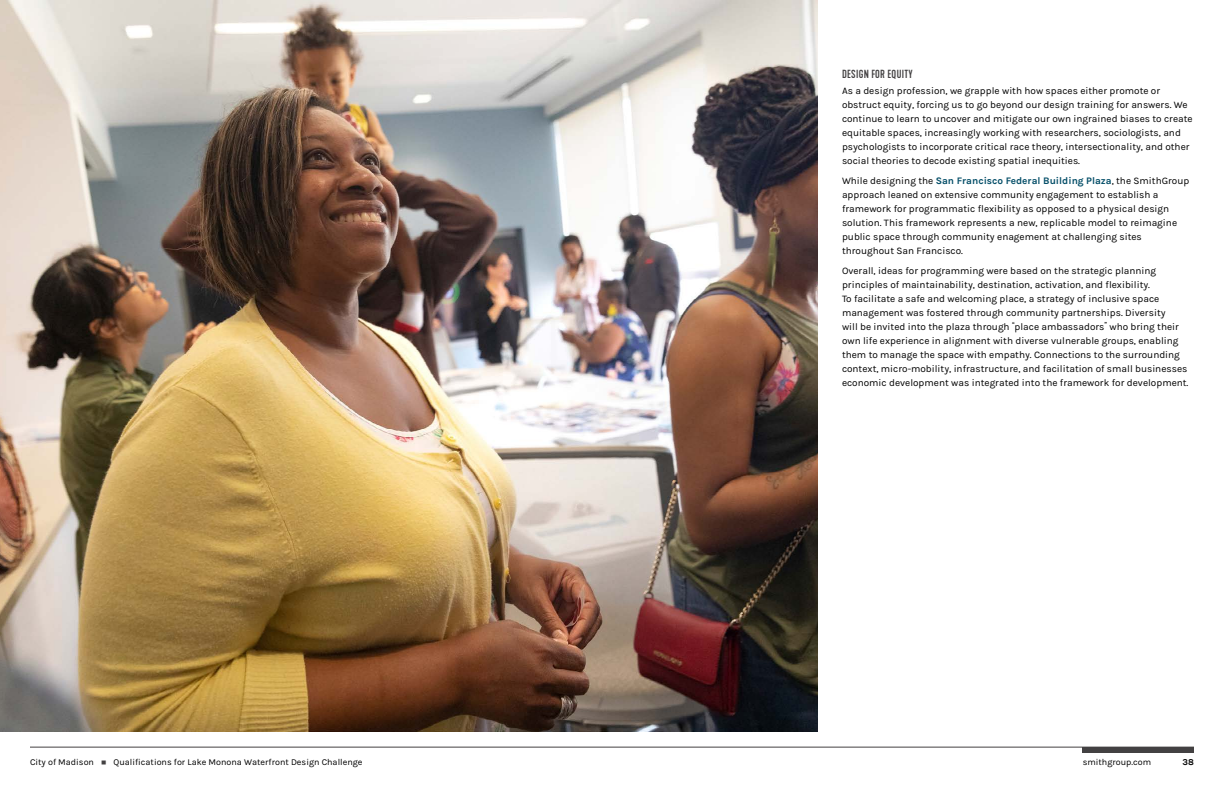
<style>
.page{position:relative;width:1224px;height:792px;background:#fff}
.page>*{position:absolute;margin:0;border:0;box-sizing:border-box;transform-origin:0 0}
.t1{font:500 11px "Kapra Neue";letter-spacing:.025em;color:#434142}
.t2{font:10px/14px "Karla";color:#000}
.t3{font:9px "Karla";color:#000}
.t4{font:700 9px "Karla";color:#000}
.s1{font-weight:700;color:#044e68}
.s2{font-family:"Kapra Neue";font-weight:300;font-stretch:expanded}
.s3{color:#434142}
</style>
<div class="page">
<hr style="left:30px;top:747px;width:1164px;height:1px;background:#434142">
<div style="left:1083px;top:747px;width:111px;height:6px;background:#434142"></div>
<img style="left:0;top:0;width:818px;height:732px">
<p class="t1" style="left:842px;top:68px;width:72px">DESIGN FOR EQUITY</p>
<p class="t2" style="left:842px;top:84px;width:352px">As a design profession, we grapple with how spaces either promote or obstruct equity, forcing us to go beyond our design training for answers. We continue to learn to uncover and mitigate our own ingrained biases to create equitable spaces, increasingly working with researchers, sociologists, and psychologists to incorporate critical race theory, intersectionality, and other social theories to decode existing spatial inequities.</p>
<p class="t2" style="left:842px;top:174px;width:349px">While designing the <span class="s1">San Francisco Federal Building Plaza</span>, the SmithGroup approach leaned on extensive community engagement to establish a framework for programmatic flexibility as opposed to a physical design solution. This framework represents a new, replicable model to reimagine public space through community enagement at challenging sites throughout San Francisco.</p>
<p class="t2" style="left:842px;top:264px;width:348px">Overall, ideas for programming were based on the strategic planning principles of maintainability, destination, activation, and flexibility.<br>To facilitate a safe and welcoming place, a strategy of inclusive space management was fostered through community partnerships. Diversity<br>will be invited into the plaza through <span class="s2">“</span>place ambassadors<span class="s2">”</span> who bring their own life experience in alignment with diverse vulnerable groups, enabling them to manage the space with empathy. Connections to the surrounding context, micro-mobility, infrastructure, and facilitation of small businesses economic development was integrated into the framework for development.</p>
<p class="t3" style="left:30px;top:757px;width:334px">City of Madison <span class="s3">■</span> Qualifications for Lake Monona Waterfront Design Challenge</p>
<p class="t3" style="left:1083px;top:757px;width:70px">smithgroup.com</p>
<p class="t4" style="left:1183px;top:757px;width:13px">38</p>
</div>
